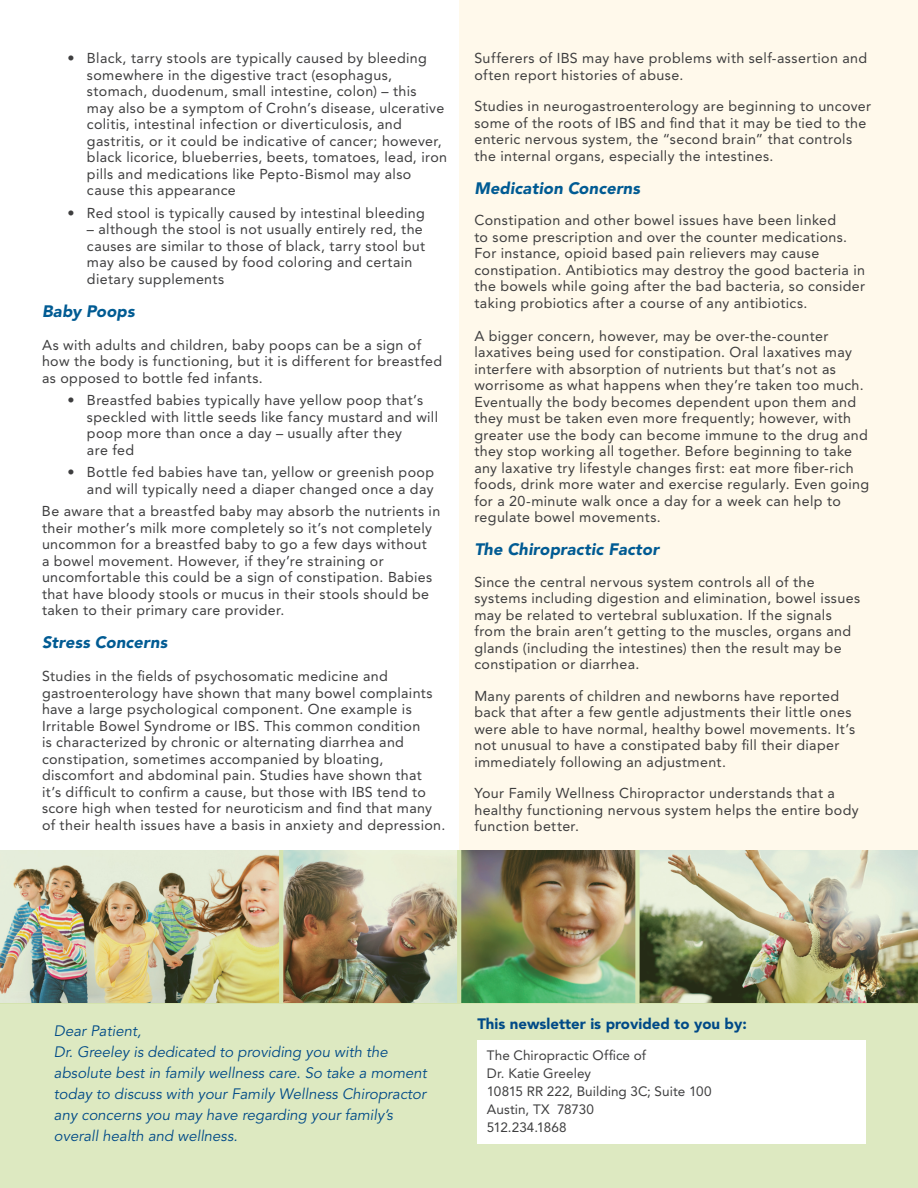
<style>
.page{position:relative;width:918px;height:1188px;background:#fff}
.page>*{position:absolute;margin:0;border:0;box-sizing:border-box;transform-origin:0 0}
.t1{font:italic 900 16.5px "Avenir";letter-spacing:.005em;color:#005b93}
.t2{font:italic 15px/21px "Avenir";color:#004a87}
.t3{font:900 15px "Avenir";color:#004a87}
.t4{font:14.25px/16.5px "Avenir";letter-spacing:.025em;color:#3e3e3f}
.t5{font:13.5px/18px "Avenir";letter-spacing:.005em;color:#3e3e3f}
</style>
<div class="page">
<div style="left:0;top:850px;width:918px;height:338px;background:#dde9c1"></div>
<div style="left:478px;top:1041px;width:388px;height:103px;background:#fff"></div>
<div style="left:635px;top:850px;width:5px;height:155px;border:3px solid #dde9c1"></div>
<div style="left:457px;top:850px;width:4px;height:155px;border:3px solid #dde9c1"></div>
<div style="left:279px;top:850px;width:4px;height:155px;border:3px solid #dde9c1"></div>
<img style="left:0;top:850px;width:918px;height:153px">
<div style="left:459px;top:0;width:459px;height:850px;background:#fff9eb"></div>
<p class="t4" style="left:87px;top:50px;width:362px;text-indent:-19px">• Black, tarry stools are typically caused by bleeding somewhere in the digestive tract (esophagus, stomach, duodenum, small intestine, colon) – this<br>may also be a symptom of Crohn’s disease, ulcerative colitis, intestinal infection or diverticulosis, and gastritis, or it could be indicative of cancer; however, black licorice, blueberries, beets, tomatoes, lead, iron pills and medications like Pepto-Bismol may also cause this appearance</p>
<p class="t4" style="left:68px;top:205px;width:359px">• Red stool is typically caused by intestinal bleeding</p>
<p class="t4" style="left:87px;top:221px;width:340px">– although the stool is not usually entirely red, the causes are similar to those of black, tarry stool but may also be caused by food coloring and certain dietary supplements</p>
<p class="t1" style="left:42px;top:301px;width:94px">Baby Poops</p>
<p class="t4" style="left:42px;top:337px;width:402px">As with adults and children, baby poops can be a sign of how the body is functioning, but it is different for breastfed as opposed to bottle fed infants.</p>
<p class="t4" style="left:87px;top:392px;width:353px;text-indent:-19px">• Breastfed babies typically have yellow poop that’s speckled with little seeds like fancy mustard and will poop more than once a day – usually after they<br>are fed</p>
<p class="t4" style="left:67px;top:464px;width:368px;text-align:right">• Bottle fed babies have tan, yellow or greenish poop and will typically need a diaper changed once a day</p>
<p class="t4" style="left:42px;top:503px;width:400px">Be aware that a breastfed baby may absorb the nutrients in their mother’s milk more completely so it’s not completely uncommon for a breastfed baby to go a few days without<br>a bowel movement. However, if they’re straining or uncomfortable this could be a sign of constipation. Babies that have bloody stools or mucus in their stools should be taken to their primary care provider.</p>
<p class="t1" style="left:42px;top:633px;width:127px">Stress Concerns</p>
<p class="t4" style="left:42px;top:668px;width:405px">Studies in the fields of psychosomatic medicine and gastroenterology have shown that many bowel complaints have a large psychological component. One example is Irritable Bowel Syndrome or IBS. This common condition<br>is characterized by chronic or alternating diarrhea and constipation, sometimes accompanied by bloating, discomfort and abdominal pain. Studies have shown that<br>it’s difficult to confirm a cause, but those with IBS tend to score high when tested for neuroticism and find that many of their health issues have a basis in anxiety and depression.</p>
<p class="t4" style="left:474px;top:50px;width:394px">Sufferers of IBS may have problems with self-assertion and often report histories of abuse.</p>
<p class="t4" style="left:474px;top:98px;width:398px">Studies in neurogastroenterology are beginning to uncover some of the roots of IBS and find that it may be tied to the enteric nervous system, the “second brain” that controls the internal organs, especially the intestines.</p>
<p class="t1" style="left:474px;top:178px;width:167px">Medication Concerns</p>
<p class="t4" style="left:474px;top:212px;width:392px">Constipation and other bowel issues have been linked<br>to some prescription and over the counter medications.<br>For instance, opioid based pain relievers may cause constipation. Antibiotics may destroy the good bacteria in the bowels while going after the bad bacteria, so consider taking probiotics after a course of any antibiotics.</p>
<p class="t4" style="left:474px;top:328px;width:396px">A bigger concern, however, may be over-the-counter laxatives being used for constipation. Oral laxatives may interfere with absorption of nutrients but that’s not as worrisome as what happens when they’re taken too much.<br>Eventually the body becomes dependent upon them and they must be taken even more frequently; however, with greater use the body can become immune to the drug and they stop working all together. Before beginning to take any laxative try lifestyle changes first: eat more fiber-rich foods, drink more water and exercise regularly. Even going for a 20-minute walk once a day for a week can help to regulate bowel movements.</p>
<p class="t1" style="left:474px;top:540px;width:186px">The Chiropractic Factor</p>
<p class="t4" style="left:474px;top:574px;width:387px">Since the central nervous system controls all of the systems including digestion and elimination, bowel issues may be related to vertebral subluxation. If the signals from the brain aren’t getting to the muscles, organs and glands (including the intestines) then the result may be constipation or diarrhea.</p>
<p class="t4" style="left:474px;top:688px;width:382px">Many parents of children and newborns have reported back that after a few gentle adjustments their little ones were able to have normal, healthy bowel movements. It’s not unusual to have a constipated baby fill their diaper immediately following an adjustment.</p>
<p class="t4" style="left:474px;top:785px;width:386px">Your Family Wellness Chiropractor understands that a healthy functioning nervous system helps the entire body function better.</p>
<p class="t2" style="left:54px;top:1021px;width:374px">Dear Patient,<br>Dr. Greeley is dedicated to providing you with the absolute best in family wellness care. So take a moment today to discuss with your Family Wellness Chiropractor any concerns you may have regarding your family’s overall health and wellness.</p>
<p class="t3" style="left:477px;top:1015px;width:271px">This newsletter is provided to you by:</p>
<p class="t5" style="left:487px;top:1047px;width:226px">The Chiropractic Office of<br>Dr. Katie Greeley<br>10815 RR 222, Building 3C; Suite 100<br>Austin, TX 78730<br>512.234.1868</p>
</div>
